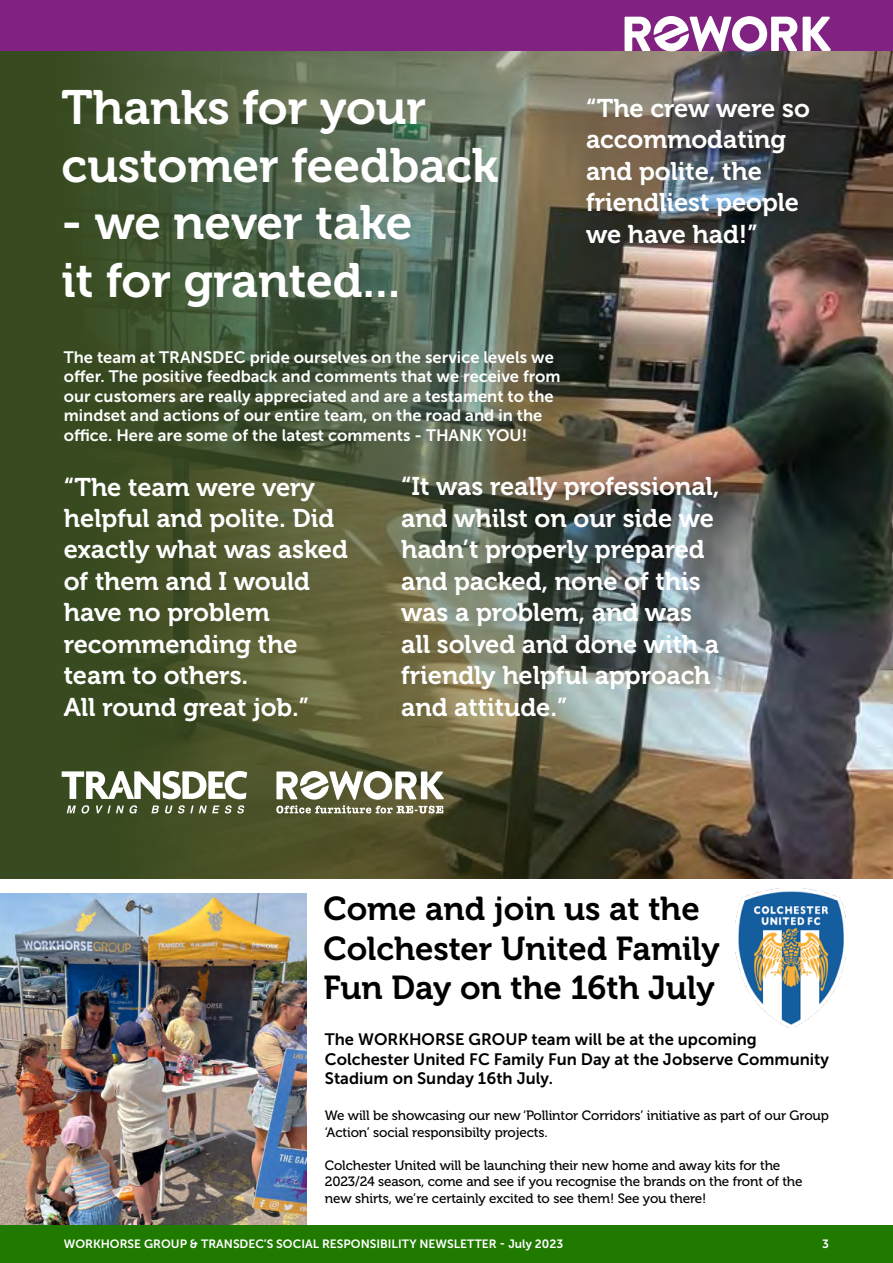
<style>
.page{position:relative;width:893px;height:1263px;background:#fff}
.page>*{position:absolute;margin:0;border:0;box-sizing:border-box;transform-origin:0 0}
.t1{font:48px/57.6px "Museo 700";color:#fff}
.t2{font:33px/39.6px "Museo 700";color:#000}
.t3{font:25.5px/31.5px "Museo 700";color:#fff}
.t4{font:16.5px/19.5px "Museo Sans 700";color:#fff}
.t5{font:16.5px/19.5px "Museo Sans 700";color:#000}
.t6{font:13.5px/16.5px "Museo 500";letter-spacing:-.01em;color:#000}
.t7{font:12px "Museo Sans 700";color:#fff}
</style>
<div class="page">
<img style="left:0;top:893px;width:307px;height:332px">
<img style="left:0;top:51px;width:893px;height:828px">
<div style="left:0;top:0;width:893px;height:51px;background:#812181"></div>
<hr style="left:0;top:0;width:1px;height:51px;background:#f2b100">
<div style="left:0;top:1225px;width:893px;height:38px;background:#207a00"></div>
<svg style="left:625px;top:16px;width:172px;height:37px"></svg>
<svg style="left:803px;top:17px;width:28px;height:34px"></svg>
<svg style="left:62px;top:771px;width:185px;height:28px"></svg>
<svg style="left:67px;top:805px;width:22px;height:8px"></svg>
<svg style="left:96px;top:805px;width:41px;height:8px"></svg>
<svg style="left:151px;top:805px;width:8px;height:8px"></svg>
<svg style="left:165px;top:805px;width:54px;height:8px"></svg>
<svg style="left:225px;top:805px;width:19px;height:8px"></svg>
<svg style="left:276px;top:769px;width:168px;height:44px"></svg>
<img style="left:736px;top:889px;width:110px;height:139px">
<h1 class="t1" style="left:62px;top:79px;width:438px">Thanks for your customer feedback</h1>
<h1 class="t1" style="left:62px;top:195px;width:353px">- we never take it for granted...</h1>
<p class="t4" style="left:64px;top:347px;width:498px">The team at TRANSDEC pride ourselves on the service levels we offer. The positive feedback and comments that we receive from our customers are really appreciated and are a testament to the mindset and actions of our entire team, on the road and in the office. Here are some of the latest comments - THANK YOU!</p>
<p class="t3" style="left:586px;top:92px;width:225px">“The crew were so accommodating and polite, the friendliest people we have had!”</p>
<p class="t3" style="left:64px;top:471px;width:286px">“The team were very helpful and polite. Did exactly what was asked of them and I would have no problem recommending the team to others.<br>All round great job.”</p>
<p class="t3" style="left:401px;top:471px;width:320px">“It was really professional, and whilst on our side we hadn’t properly prepared and packed, none of this was a problem, and was all solved and done with a friendly helpful approach and attitude.”</p>
<p class="t2" style="left:323px;top:889px;width:398px">Come and join us at the<br>Colchester United Family<br>Fun Day on the 16th July</p>
<p class="t5" style="left:325px;top:1030px;width:506px">The WORKHORSE GROUP team will be at the upcoming<br>Colchester United FC Family Fun Day at the Jobserve Community<br>Stadium on Sunday 16th July.</p>
<p class="t6" style="left:325px;top:1108px;width:505px">We will be showcasing our new ‘Pollintor Corridors’ initiative as part of our Group ‘Action’ social responsibilty projects.</p>
<p class="t6" style="left:325px;top:1157px;width:479px">Colchester United will be launching their new home and away kits for the<br>2023/24 season, come and see if you recognise the brands on the front of the new shirts, we’re certainly excited to see them! See you there!</p>
<p class="t7" style="left:64px;top:1237px;width:501px">WORKHORSE GROUP &amp; TRANSDEC’S SOCIAL RESPONSIBILITY NEWSLETTER - July 2023</p>
<p class="t7" style="left:822px;top:1237px;width:8px">3</p>
</div>
